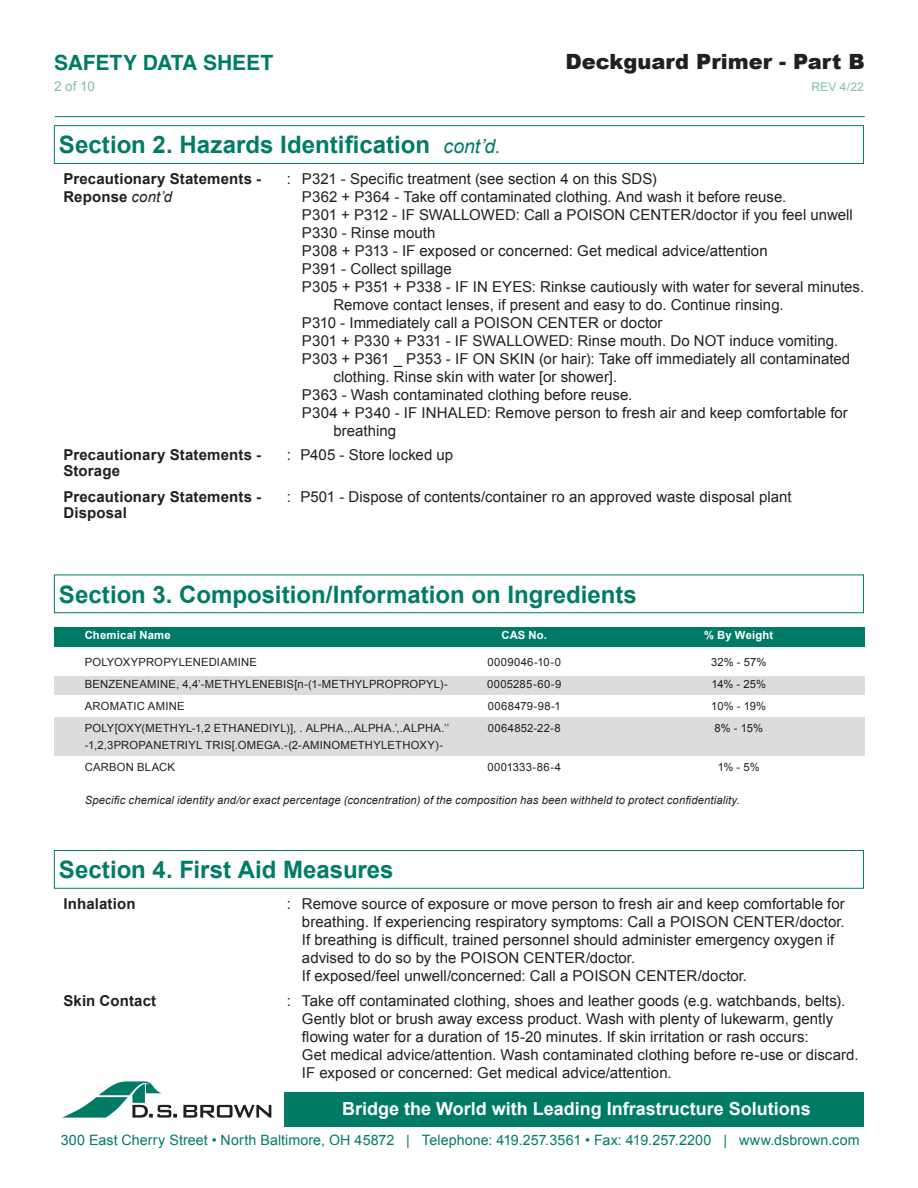
<style>
.page{position:relative;width:918px;height:1188px;background:#fff}
.page>*{position:absolute;margin:0;border:0;box-sizing:border-box;transform-origin:0 0}
.t1{font:700 24px "Arial";color:#007c66}
.t2{font:900 21px "Arial";color:#221f1f}
.t3{font:700 21px "Helvetica";letter-spacing:-.005em;color:#007c66}
.t4{font:700 18px "Arial";color:#fff}
.t5{font:15px/18px "Arial";letter-spacing:.005em;color:#221f1f}
.t6{font:700 15px/25.7px "Arial";letter-spacing:.01em;color:#221f1f}
.t7{font:14.25px "Arial";letter-spacing:.005em;color:#007c66}
.t8{font:13.5px "Arial";color:#80beb3}
.t9{font:12px "Arial";color:#80beb3}
.t10{font:11.25px/22px "Arial";letter-spacing:.02em;color:#221f1f}
.t11{font:italic 11.25px "Arial";letter-spacing:.015em;color:#221f1f}
.t12{font:700 11.25px "Arial";letter-spacing:.02em;color:#fff}
.s1{font-weight:400;font-style:italic;font-size:19.5px}
.s2{font-weight:400;font-style:italic}
</style>
<div class="page">
<div style="left:285px;top:1092px;width:579px;height:35px;background:#007c66"></div>
<hr style="left:55px;top:116px;width:810px;height:1px;background:#007c66">
<svg style="left:62px;top:1081px;width:115px;height:37px"></svg>
<svg style="left:183px;top:1105px;width:88px;height:13px"></svg>
<div style="left:54px;top:125px;width:810px;height:39px;border:1px solid #007c66"></div>
<div style="left:54px;top:575px;width:810px;height:38px;border:1px solid #007c66"></div>
<div style="left:54px;top:627px;width:810px;height:20px;background:#007c66"></div>
<div style="left:54px;top:717px;width:810px;height:39px;background:#dbdcde"></div>
<div style="left:54px;top:676px;width:810px;height:18px;background:#dbdcde"></div>
<div style="left:54px;top:850px;width:810px;height:39px;border:1px solid #007c66"></div>
<h2 class="t3" style="left:54px;top:50px;width:221px">SAFETY DATA SHEET</h2>
<h2 class="t2" style="left:565px;top:54px;width:301px">Deckguard Primer - Part B</h2>
<p class="t9" style="left:811px;top:80px;width:54px">REV 4/22</p>
<p class="t8" style="left:54px;top:81px;width:42px">2 of 10</p>
<h1 class="t1" style="left:59px;top:129px;width:443px">Section 2. Hazards Identification <span class="s1">cont’d.</span></h1>
<p class="t6" style="left:63px;top:166px;width:199px">Precautionary Statements -</p>
<p class="t5" style="left:287px;top:170px;width:371px">: P321 - Specific treatment (see section 4 on this SDS)</p>
<p class="t6" style="left:63px;top:184px;width:110px">Reponse <span class="s2">cont’d</span></p>
<p class="t5" style="left:302px;top:188px;width:486px">P362 + P364 - Take off contaminated clothing. And wash it before reuse.</p>
<p class="t5" style="left:302px;top:206px;width:552px">P301 + P312 - IF SWALLOWED: Call a POISON CENTER/doctor if you feel unwell</p>
<p class="t5" style="left:302px;top:224px;width:135px">P330 - Rinse mouth</p>
<p class="t5" style="left:302px;top:242px;width:467px">P308 + P313 - IF exposed or concerned: Get medical advice/attention</p>
<p class="t5" style="left:302px;top:260px;width:152px">P391 - Collect spillage</p>
<p class="t5" style="left:302px;top:278px;width:564px">P305 + P351 + P338 - IF IN EYES: Rinkse cautiously with water for several minutes.</p>
<p class="t5" style="left:333px;top:296px;width:452px">Remove contact lenses, if present and easy to do. Continue rinsing.</p>
<p class="t5" style="left:302px;top:314px;width:362px">P310 - Immediately call a POISON CENTER or doctor</p>
<p class="t5" style="left:302px;top:332px;width:538px">P301 + P330 + P331 - IF SWALLOWED: Rinse mouth. Do NOT induce vomiting.</p>
<p class="t5" style="left:302px;top:350px;width:550px">P303 + P361 _ P353 - IF ON SKIN (or hair): Take off immediately all contaminated</p>
<p class="t5" style="left:333px;top:368px;width:285px">clothing. Rinse skin with water [or shower].</p>
<p class="t5" style="left:302px;top:386px;width:332px">P363 - Wash contaminated clothing before reuse.</p>
<p class="t5" style="left:302px;top:404px;width:547px">P304 + P340 - IF INHALED: Remove person to fresh air and keep comfortable for</p>
<p class="t5" style="left:333px;top:423px;width:64px">breathing</p>
<p class="t6" style="left:63px;top:442px;width:199px">Precautionary Statements -</p>
<p class="t5" style="left:287px;top:445px;width:168px">: P405 - Store locked up</p>
<p class="t6" style="left:63px;top:458px;width:199px">Storage<br>Precautionary Statements -</p>
<p class="t5" style="left:287px;top:488px;width:506px">: P501 - Dispose of contents/container ro an approved waste disposal plant</p>
<p class="t6" style="left:63px;top:501px;width:65px">Disposal</p>
<h1 class="t1" style="left:59px;top:578px;width:579px">Section 3. Composition/Information on Ingredients</h1>
<p class="t12" style="left:85px;top:628px;width:88px">Chemical Name</p>
<p class="t12" style="left:502px;top:628px;width:47px">CAS No.</p>
<p class="t12" style="left:704px;top:628px;width:71px">% By Weight</p>
<p class="t10" style="left:85px;top:651px;width:174px">POLYOXYPROPYLENEDIAMINE</p>
<p class="t10" style="left:487px;top:651px;width:75px">0009046-10-0</p>
<p class="t10" style="left:711px;top:651px;width:57px">32% - 57%</p>
<p class="t10" style="left:85px;top:673px;width:365px">BENZENEAMINE, 4,4’-METHYLENEBIS[n-(1-METHYLPROPROPYL)-</p>
<p class="t10" style="left:487px;top:673px;width:76px">0005285-60-9</p>
<p class="t10" style="left:712px;top:673px;width:56px">14% - 25%</p>
<p class="t10" style="left:85px;top:695px;width:101px">AROMATIC AMINE</p>
<p class="t10" style="left:488px;top:695px;width:74px">0068479-98-1</p>
<p class="t10" style="left:711px;top:695px;width:56px">10% - 19%</p>
<p class="t10" style="left:85px;top:717px;width:366px">POLY[OXY(METHYL-1,2 ETHANEDIYL)], . ALPHA.,.ALPHA.’,.ALPHA.’’</p>
<p class="t10" style="left:488px;top:717px;width:74px">0064852-22-8</p>
<p class="t10" style="left:715px;top:717px;width:50px">8% - 15%</p>
<p class="t10" style="left:85px;top:735px;width:360px">-1,2,3PROPANETRIYL TRIS[.OMEGA.-(2-AMINOMETHYLETHOXY)-<br>CARBON BLACK</p>
<p class="t10" style="left:487px;top:757px;width:75px">0001333-86-4</p>
<p class="t10" style="left:718px;top:757px;width:43px">1% - 5%</p>
<p class="t11" style="left:85px;top:793px;width:657px">Specific chemical identity and/or exact percentage (concentration) of the composition has been withheld to protect confidentiality.</p>
<h1 class="t1" style="left:59px;top:854px;width:336px">Section 4. First Aid Measures</h1>
<p class="t6" style="left:63px;top:891px;width:74px">Inhalation</p>
<p class="t5" style="left:302px;top:895px;width:544px;text-indent:-15px">: Remove source of exposure or move person to fresh air and keep comfortable for breathing. If experiencing respiratory symptoms: Call a POISON CENTER/doctor.<br>If breathing is difficult, trained personnel should administer emergency oxygen if advised to do so by the POISON CENTER/doctor.<br>If exposed/feel unwell/concerned: Call a POISON CENTER/doctor.</p>
<p class="t6" style="left:63px;top:988px;width:94px">Skin Contact</p>
<p class="t5" style="left:302px;top:992px;width:558px;text-indent:-15px">: Take off contaminated clothing, shoes and leather goods (e.g. watchbands, belts).<br>Gently blot or brush away excess product. Wash with plenty of lukewarm, gently flowing water for a duration of 15-20 minutes. If skin irritation or rash occurs:<br>Get medical advice/attention. Wash contaminated clothing before re-use or discard.<br>IF exposed or concerned: Get medical advice/attention.</p>
<p class="t4" style="left:342px;top:1102px;width:470px">Bridge the World with Leading Infrastructure Solutions</p>
<p class="t7" style="left:61px;top:1135px;width:800px">300 East Cherry Street • North Baltimore, OH 45872 | Telephone: 419.257.3561 • Fax: 419.257.2200 | www.dsbrown.com</p>
</div>
